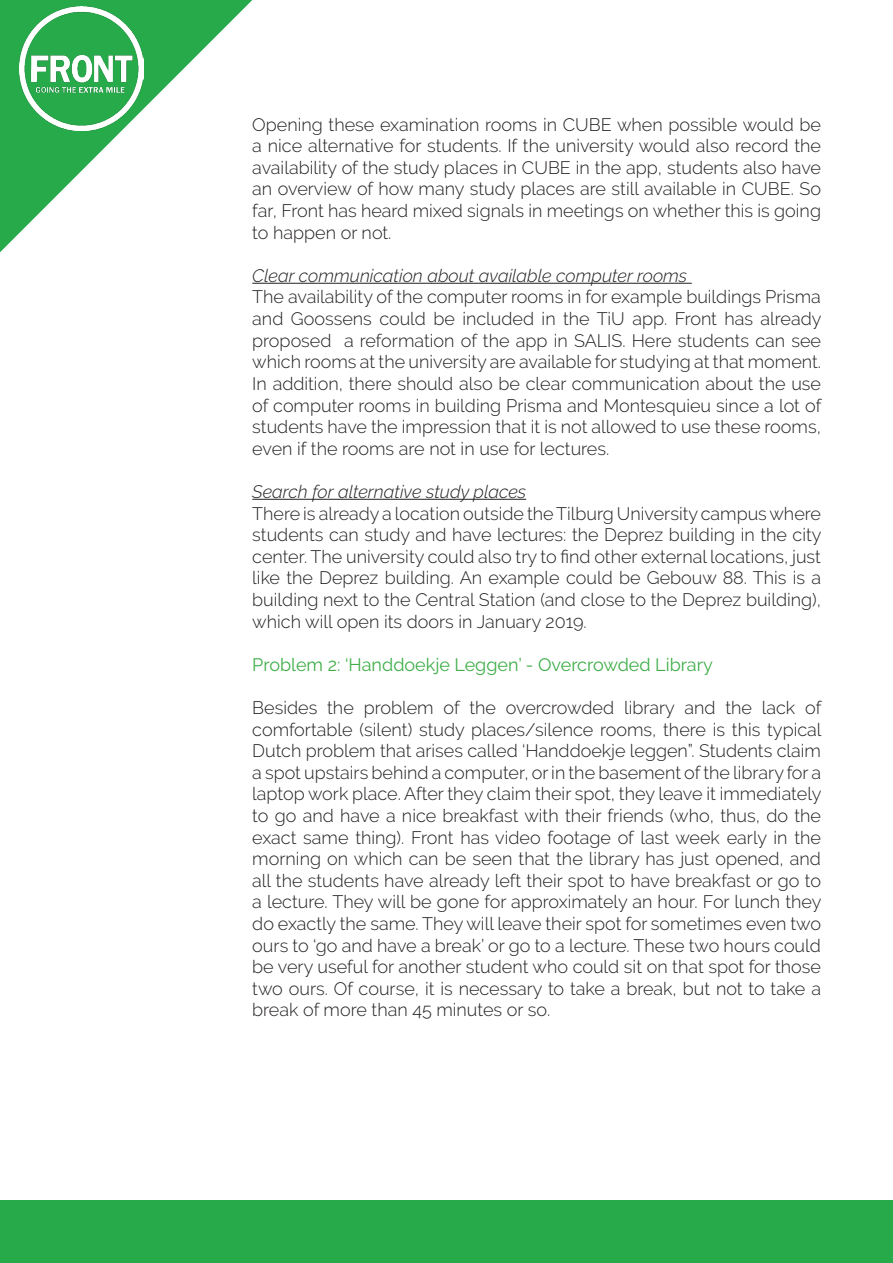
<style>
.page{position:relative;width:893px;height:1263px;background:#fff}
.page>*{position:absolute;margin:0;border:0;box-sizing:border-box;transform-origin:0 0}
.t1{font:300 18px/21.6px "Raleway";color:#231f20;text-align:justify}
.t2{font:italic 300 18px "Raleway";color:#231f20}
.t3{font:18px "Raleway";color:#40ae49}
</style>
<div class="page">
<div style="left:0;top:1200px;width:893px;height:63px;background:#26aa4a"></div>
<hr style="left:252px;top:283px;width:440px;height:1px;background:#231f20">
<hr style="left:252px;top:499px;width:274px;height:1px;background:#231f20">
<svg style="left:0;top:0;width:252px;height:252px"></svg>
<img style="left:19px;top:6px;width:124px;height:124px">
<p class="t1" style="left:252px;top:113px;width:570px">Opening these examination rooms in CUBE when possible would be a nice alternative for students. If the university would also record the availability of the study places in CUBE in the app, students also have an overview of how many study places are still available in CUBE. So far, Front has heard mixed signals in meetings on whether this is going to happen or not.</p>
<p class="t2" style="left:252px;top:265px;width:436px">Clear communication about available computer rooms</p>
<p class="t1" style="left:252px;top:286px;width:571px">The availability of the computer rooms in for example buildings Prisma and Goossens could be included in the TiU app. Front has already proposed a reformation of the app in SALIS. Here students can see which rooms at the university are available for studying at that moment.<br>In addition, there should also be clear communication about the use of computer rooms in building Prisma and Montesquieu since a lot of students have the impression that it is not allowed to use these rooms, even if the rooms are not in use for lectures.</p>
<p class="t2" style="left:252px;top:481px;width:275px">Search for alternative study places</p>
<p class="t1" style="left:252px;top:502px;width:571px">There is already a location outside the Tilburg University campus where students can study and have lectures: the Deprez building in the city center. The university could also try to find other external locations, just like the Deprez building. An example could be Gebouw 88. This is a building next to the Central Station (and close to the Deprez building), which will open its doors in January 2019.</p>
<p class="t3" style="left:252px;top:654px;width:462px">Problem 2: ‘Handdoekje Leggen’ - Overcrowded Library</p>
<p class="t1" style="left:252px;top:697px;width:571px">Besides the problem of the overcrowded library and the lack of comfortable (silent) study places/silence rooms, there is this typical Dutch problem that arises called ‘Handdoekje leggen”. Students claim a spot upstairs behind a computer, or in the basement of the library for a laptop work place. After they claim their spot, they leave it immediately to go and have a nice breakfast with their friends (who, thus, do the exact same thing). Front has video footage of last week early in the morning on which can be seen that the library has just opened, and all the students have already left their spot to have breakfast or go to a lecture. They will be gone for approximately an hour. For lunch they do exactly the same. They will leave their spot for sometimes even two ours to ‘go and have a break’ or go to a lecture. These two hours could be very useful for another student who could sit on that spot for those two ours. Of course, it is necessary to take a break, but not to take a break of more than 45 minutes or so.</p>
</div>
